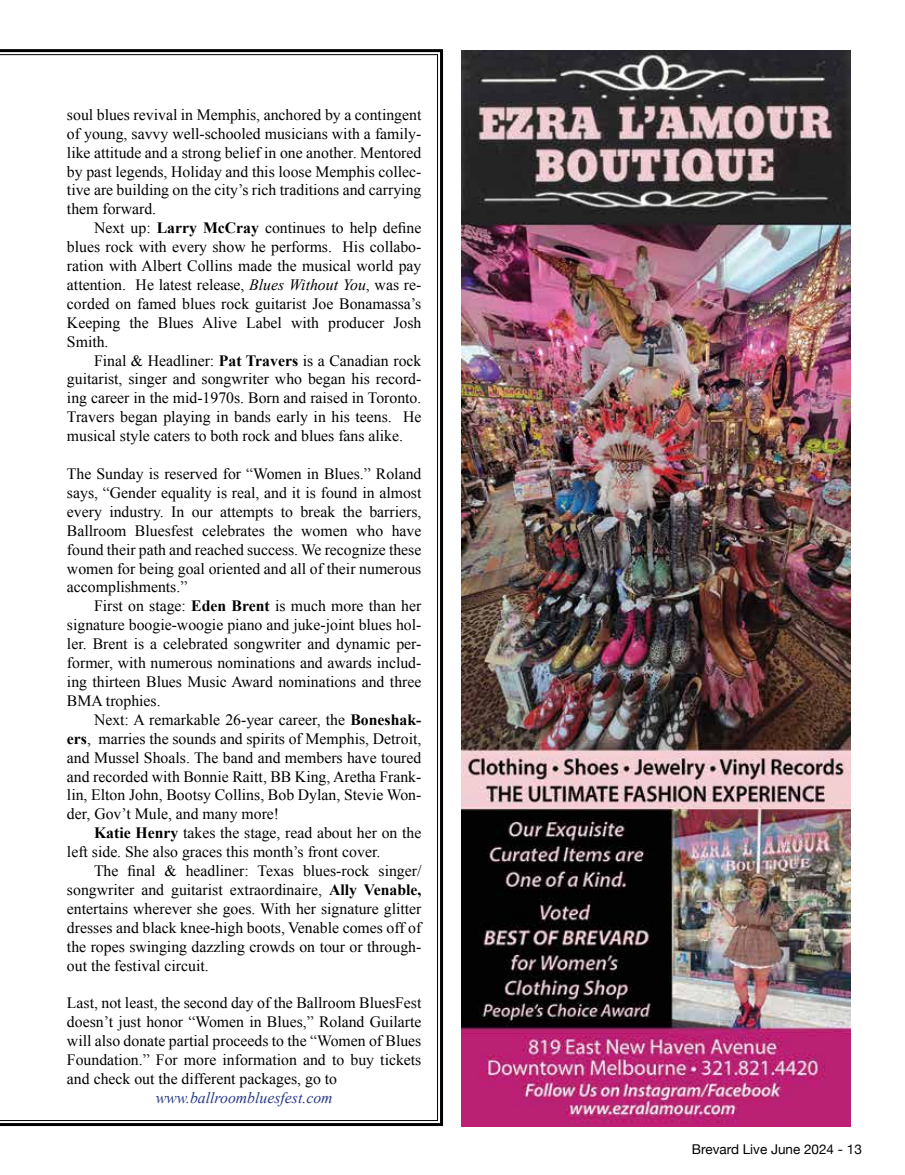
<style>
.page{position:relative;width:905px;height:1175px;background:#fff}
.page>*{position:absolute;margin:0;border:0;box-sizing:border-box;transform-origin:0 0}
.t1{font:15.75px/18.9px "Times New Roman";color:#000;text-align:justify}
.t2{font:italic 15.75px "Times New Roman";color:#283987}
.t3{font:13.5px "Helvetica Neue";color:#000}
.s1{font-weight:700}
.s2{font-style:italic}
</style>
<div class="page">
<svg style="left:0;top:49px;width:444px;height:1078px"></svg>
<svg style="left:0;top:54px;width:438px;height:1067px"></svg>
<img style="left:462px;top:50px;width:388px;height:1076px">
<p class="t1" style="left:67px;top:105px;width:356px">soul blues revival in Memphis, anchored by a contingent of young, savvy well-schooled musicians with a family&shy;like attitude and a strong belief in one another. Mentored by past legends, Holiday and this loose Memphis collec&shy;tive are building on the city’s rich traditions and carrying them forward.</p>
<p class="t1" style="left:67px;top:218px;width:356px;text-indent:27px">Next up: <span class="s1">Larry McCray</span> continues to help define blues rock with every show he performs. His collabo&shy;ration with Albert Collins made the musical world pay attention. He latest release, <span class="s2">Blues Without You</span>, was re&shy;corded on famed blues rock guitarist Joe Bonamassa’s Keeping the Blues Alive Label with producer Josh Smith.</p>
<p class="t1" style="left:67px;top:350px;width:356px;text-indent:27px">Final &amp; Headliner: <span class="s1">Pat Travers</span> is a Canadian rock guitarist, singer and songwriter who began his record&shy;ing career in the mid-1970s. Born and raised in Toronto.<br>Travers began playing in bands early in his teens. He musical style caters to both rock and blues fans alike.</p>
<p class="t1" style="left:67px;top:464px;width:356px">The Sunday is reserved for “Women in Blues.” Roland says, “Gender equality is real, and it is found in almost every industry. In our attempts to break the barriers, Ballroom Bluesfest celebrates the women who have found their path and reached success. We recognize these women for being goal oriented and all of their numerous accomplishments.”</p>
<p class="t1" style="left:67px;top:596px;width:356px;text-indent:27px">First on stage: <span class="s1">Eden Brent</span> is much more than her signature boogie-woogie piano and juke-joint blues hol&shy;ler. Brent is a celebrated songwriter and dynamic per&shy;former, with numerous nominations and awards includ&shy;ing thirteen Blues Music Award nominations and three BMA trophies.</p>
<p class="t1" style="left:67px;top:710px;width:356px;text-indent:27px">Next: A remarkable 26-year career, the <span class="s1">Boneshak&shy;ers</span>, marries the sounds and spirits of Memphis, Detroit, and Mussel Shoals. The band and members have toured and recorded with Bonnie Raitt, BB King, Aretha Frank&shy;lin, Elton John, Bootsy Collins, Bob Dylan, Stevie Won&shy;der, Gov’t Mule, and many more!</p>
<p class="t1" style="left:67px;top:823px;width:356px;text-indent:27px"><span class="s1">Katie Henry</span> takes the stage, read about her on the left side. She also graces this month’s front cover.</p>
<p class="t1" style="left:67px;top:861px;width:356px;text-indent:27px">The final &amp; headliner: Texas blues-rock singer/ songwriter and guitarist extraordinaire, <span class="s1">Ally Venable, </span>entertains wherever she goes. With her signature glitter dresses and black knee-high boots, Venable comes off of the ropes swinging dazzling crowds on tour or through&shy;out the festival circuit.</p>
<p class="t1" style="left:67px;top:993px;width:356px">Last, not least, the second day of the Ballroom BluesFest doesn’t just honor “Women in Blues,” Roland Guilarte will also donate partial proceeds to the “Women of Blues Foundation.” For more information and to buy tickets and check out the different packages, go to</p>
<p class="t2" style="left:156px;top:1086px;width:178px">www.ballroombluesfest.com</p>
<p class="t3" style="left:692px;top:1139px;width:171px">Brevard Live June 2024 - 13</p>
</div>
